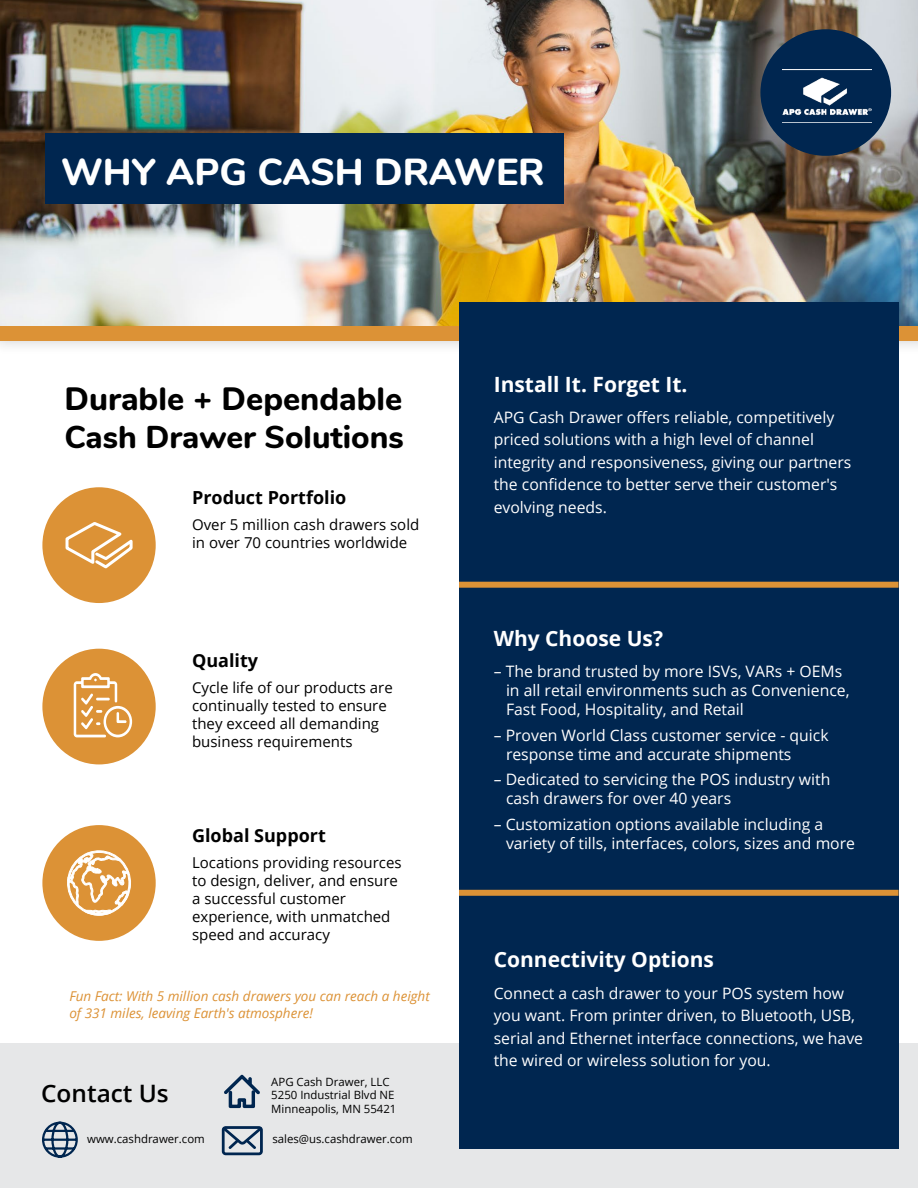
<style>
.page{position:relative;width:918px;height:1188px;background:#fff}
.page>*{position:absolute;margin:0;border:0;box-sizing:border-box;transform-origin:0 0}
.t1{font:800 37.5px "Nunito";color:#fff}
.t2{font:800 32.25px "Nunito";color:#000}
.t3{font:800 31.5px "Nunito";color:#000}
.t4{font:600 24px "Open Sans";color:#000}
.t5{font:700 21px "Open Sans";color:#fff}
.t6{font:700 18px "Open Sans";color:#000}
.t7{font:15.75px/22.5px "Open Sans";color:#fff}
.t8{font:15px/18px "Open Sans";color:#000}
.t9{font:italic 13.5px/16.2px "Open Sans";color:#dc9236}
.t10{font:11.4px/13.6px "Open Sans";color:#000}
</style>
<div class="page">
<div style="left:0;top:1043px;width:918px;height:145px;background:#e6e7e8"></div>
<div style="left:0;top:0;width:918px;height:356px;background:#000;opacity:.2"></div>
<img style="left:0;top:0;width:918px;height:326px">
<div style="left:760px;top:29px;width:131px;height:127px;background:#002650;border-radius:50%"></div>
<div style="left:45px;top:134px;width:519px;height:70px;background:#002650"></div>
<img style="left:782px;top:69px;width:89px;height:46px">
<div style="left:42px;top:487px;width:114px;height:116px;background:#dc9236;border-radius:50%"></div>
<svg style="left:65px;top:522px;width:68px;height:47px"></svg>
<div style="left:0;top:326px;width:918px;height:14px;background:#dc9236"></div>
<div style="left:459px;top:303px;width:440px;height:299px;background:#002650"></div>
<div style="left:459px;top:601px;width:440px;height:293px;background:#002650"></div>
<div style="left:459px;top:894px;width:440px;height:255px;background:#002650"></div>
<svg style="left:221px;top:1126px;width:42px;height:30px"></svg>
<svg style="left:224px;top:1074px;width:36px;height:35px"></svg>
<div style="left:42px;top:649px;width:114px;height:115px;background:#dc9236;border-radius:50%"></div>
<svg style="left:74px;top:673px;width:58px;height:64px"></svg>
<div style="left:42px;top:825px;width:114px;height:116px;background:#dc9236;border-radius:50%"></div>
<svg style="left:67px;top:828px;width:64px;height:88px"></svg>
<div style="left:459px;top:582px;width:440px;height:6px;background:#dc9236"></div>
<div style="left:459px;top:890px;width:440px;height:6px;background:#dc9236"></div>
<svg style="left:42px;top:1121px;width:36px;height:37px"></svg>
<h1 class="t1" style="left:61px;top:158px;width:485px">WHY APG CASH DRAWER</h1>
<h2 class="t2" style="left:64px;top:386px;width:339px">Durable + Dependable</h2>
<h3 class="t3" style="left:65px;top:424px;width:341px">Cash Drawer Solutions</h3>
<p class="t6" style="left:192px;top:490px;width:156px">Product Portfolio</p>
<p class="t8" style="left:192px;top:517px;width:229px">Over 5 million cash drawers sold in over 70 countries worldwide</p>
<p class="t6" style="left:192px;top:653px;width:68px">Quality</p>
<p class="t8" style="left:192px;top:680px;width:202px">Cycle life of our products are continually tested to ensure they exceed all demanding business requirements</p>
<p class="t6" style="left:192px;top:828px;width:135px">Global Support</p>
<p class="t8" style="left:192px;top:855px;width:211px">Locations providing resources to design, deliver, and ensure a successful customer experience, with unmatched speed and accuracy</p>
<p class="t9" style="left:69px;top:990px;width:362px">Fun Fact: With 5 million cash drawers you can reach a height of 331 miles, leaving Earth's atmosphere!</p>
<h3 class="t4" style="left:41px;top:1083px;width:129px">Contact Us</h3>
<p class="t10" style="left:271px;top:1076px;width:127px">APG Cash Drawer, LLC<br>5250 Industrial Blvd NE<br>Minneapolis, MN 55421</p>
<p class="t10" style="left:87px;top:1133px;width:119px">www.cashdrawer.com</p>
<p class="t10" style="left:272px;top:1133px;width:142px">sales@us.cashdrawer.com</p>
<h3 class="t5" style="left:494px;top:375px;width:195px">Install It. Forget It.</h3>
<p class="t7" style="left:494px;top:406px;width:359px">APG Cash Drawer offers reliable, competitively priced solutions with a high level of channel integrity and responsiveness, giving our partners the confidence to better serve their customer's evolving needs.</p>
<h3 class="t5" style="left:494px;top:630px;width:171px">Why Choose Us?</h3>
<p class="t7" style="left:506px;top:664px;width:345px;line-height:18.9px;text-indent:-12px">– The brand trusted by more ISVs, VARs + OEMs in all retail environments such as Convenience,<br>Fast Food, Hospitality, and Retail</p>
<p class="t7" style="left:506px;top:727px;width:324px;line-height:18.9px;text-indent:-12px">– Proven World Class customer service - quick response time and accurate shipments</p>
<p class="t7" style="left:506px;top:772px;width:326px;line-height:18.9px;text-indent:-12px">– Dedicated to servicing the POS industry with cash drawers for over 40 years</p>
<p class="t7" style="left:506px;top:816px;width:351px;line-height:18.9px;text-indent:-12px">– Customization options available including a variety of tills, interfaces, colors, sizes and more</p>
<h3 class="t5" style="left:494px;top:951px;width:222px">Connectivity Options</h3>
<p class="t7" style="left:494px;top:983px;width:371px">Connect a cash drawer to your POS system how you want. From printer driven, to Bluetooth, USB, serial and Ethernet interface connections, we have the wired or wireless solution for you.</p>
</div>
